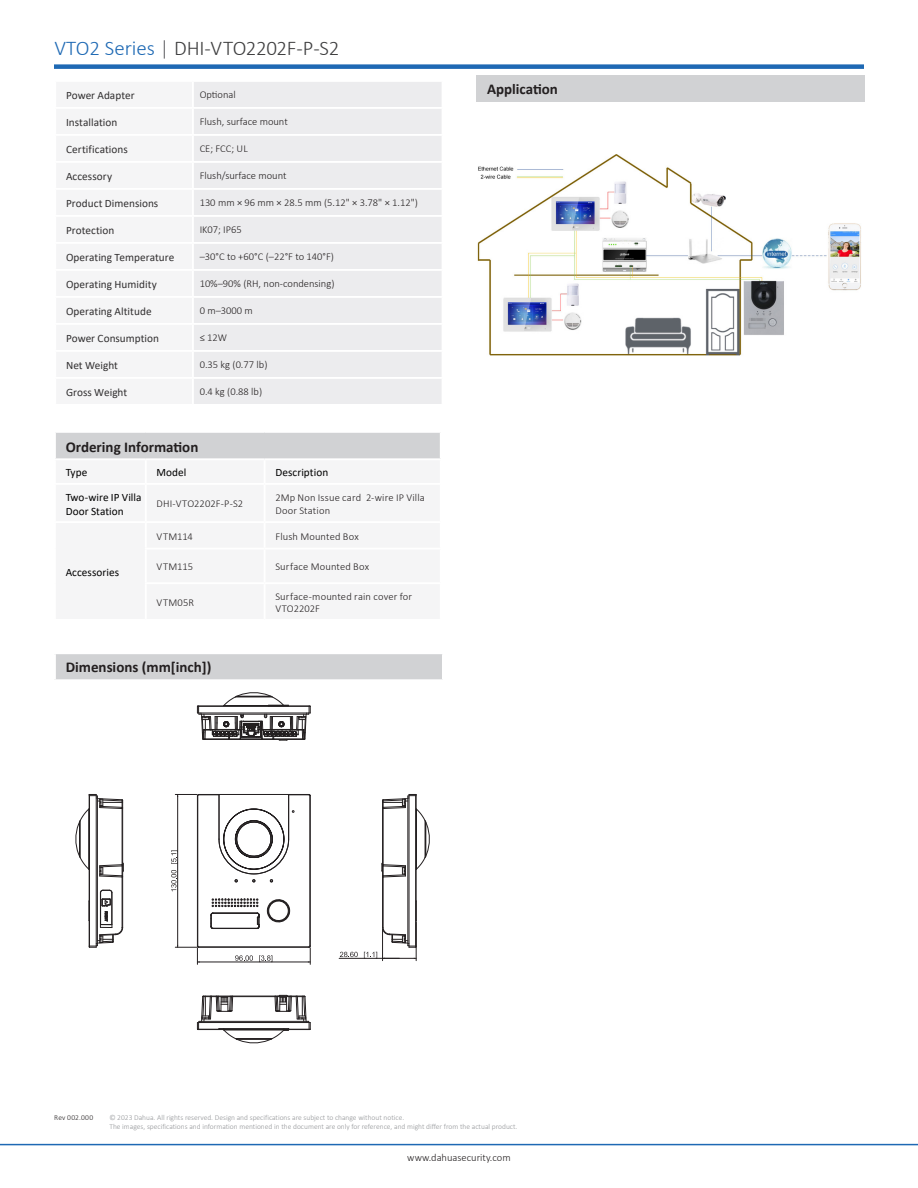
<style>
.page{position:relative;width:918px;height:1188px;background:#fff}
.page>*{position:absolute;margin:0;border:0;box-sizing:border-box;transform-origin:0 0}
.t1{font:300 21px "Calibri";letter-spacing:-.01em;color:#3e3e3f}
.t2{font:700 15px "Calibri";color:#231f20}
.表格分类{font:11.25px "Calibri";color:#312f30}
.表格内标题{font:11.25px/13.5px "Calibri";letter-spacing:.005em;color:#000}
.表格正文{font:300 10.5px/12.6px "Calibri";color:#231f20}
.t3{font:300 7.5px "Calibri";color:#939598}
.t4{font:300 7.5px "Calibri";letter-spacing:.035em;color:#231f20}
.s1{color:#1e69b4}
.s2{color:#636366}
</style>
<div class="page">
<div style="left:54px;top:64px;width:810px;height:5px;background:#1e69b4"></div>
<hr style="left:0;top:1144px;width:918px;height:1px;background:#1e69b4">
<div style="left:55px;top:432px;width:386px;height:27px;background:#d1d2d4"></div>
<hr style="left:54px;top:431px;width:92px;height:2px;background:#fff">
<hr style="left:54px;top:433px;width:2px;height:25px;background:#fff">
<hr style="left:146px;top:431px;width:119px;height:2px;background:#fff">
<hr style="left:265px;top:431px;width:177px;height:2px;background:#fff">
<hr style="left:440px;top:433px;width:2px;height:25px;background:#fff">
<hr style="left:54px;top:458px;width:92px;height:2px;background:#fff">
<hr style="left:146px;top:458px;width:119px;height:2px;background:#fff">
<hr style="left:265px;top:458px;width:177px;height:2px;background:#fff">
<div style="left:55px;top:653px;width:388px;height:27px;background:#d1d2d4"></div>
<hr style="left:54px;top:652px;width:390px;height:2px;background:#fff">
<hr style="left:54px;top:654px;width:2px;height:25px;background:#fff">
<hr style="left:442px;top:654px;width:2px;height:25px;background:#fff">
<hr style="left:54px;top:679px;width:390px;height:2px;background:#fff">
<svg style="left:235px;top:955px;width:18px;height:6px"></svg>
<svg style="left:259px;top:955px;width:13px;height:7px"></svg>
<hr style="left:197px;top:962px;width:113px;height:1px;background:#231f20">
<hr style="left:177px;top:794px;width:1px;height:153px;background:#231f20">
<svg style="left:340px;top:952px;width:18px;height:5px"></svg>
<hr style="left:416px;top:922px;width:1px;height:39px;background:#231f20">
<hr style="left:382px;top:929px;width:1px;height:32px;background:#231f20">
<hr style="left:339px;top:958px;width:60px;height:1px;background:#231f20">
<hr style="left:199px;top:947px;width:110px;height:1px;background:#231f20">
<hr style="left:197px;top:796px;width:1px;height:150px;background:#231f20">
<hr style="left:310px;top:796px;width:1px;height:150px;background:#231f20">
<hr style="left:89px;top:794px;width:1px;height:153px;background:#231f20">
<hr style="left:96px;top:794px;width:1px;height:153px;background:#231f20">
<hr style="left:97px;top:796px;width:1px;height:150px;background:#231f20">
<hr style="left:122px;top:800px;width:1px;height:128px;background:#231f20">
<svg style="left:175px;top:945px;width:25px;height:19px"></svg>
<svg style="left:308px;top:945px;width:3px;height:19px"></svg>
<svg style="left:364px;top:794px;width:66px;height:165px"></svg>
<svg style="left:197px;top:995px;width:114px;height:49px"></svg>
<svg style="left:89px;top:889px;width:34px;height:59px"></svg>
<svg style="left:75px;top:794px;width:49px;height:84px"></svg>
<svg style="left:171px;top:794px;width:140px;height:135px"></svg>
<svg style="left:197px;top:692px;width:114px;height:49px"></svg>
<div style="left:476px;top:75px;width:388px;height:27px;background:#d1d2d4"></div>
<img style="left:477px;top:154px;width:384px;height:202px">
<div style="left:194px;top:82px;width:248px;height:322px;background:#ececee"></div>
<hr style="left:193px;top:107px;width:250px;height:2px;background:#fff">
<hr style="left:193px;top:134px;width:250px;height:2px;background:#fff">
<hr style="left:193px;top:161px;width:250px;height:2px;background:#fff">
<hr style="left:193px;top:188px;width:250px;height:2px;background:#fff">
<hr style="left:193px;top:215px;width:250px;height:2px;background:#fff">
<hr style="left:193px;top:242px;width:250px;height:2px;background:#fff">
<hr style="left:193px;top:269px;width:250px;height:2px;background:#fff">
<hr style="left:193px;top:296px;width:250px;height:2px;background:#fff">
<hr style="left:193px;top:323px;width:250px;height:2px;background:#fff">
<hr style="left:193px;top:350px;width:250px;height:2px;background:#fff">
<hr style="left:193px;top:377px;width:250px;height:2px;background:#fff">
<p class="t1" style="left:55px;top:35px;width:286px"><span class="s1">VTO2 Series</span> <span class="s2">|</span> DHI-VTO2202F-P-S2</p>
<p class="表格分类" style="left:66px;top:87px;width:70px">Power Adapter</p>
<p class="表格正文" style="left:200px;top:88px;width:38px">Optional</p>
<p class="表格分类" style="left:66px;top:114px;width:53px">Installation</p>
<p class="表格正文" style="left:200px;top:115px;width:90px">Flush, surface mount</p>
<p class="表格分类" style="left:66px;top:141px;width:63px">Certifications</p>
<p class="表格正文" style="left:200px;top:142px;width:50px">CE; FCC; UL</p>
<p class="表格分类" style="left:66px;top:168px;width:48px">Accessory</p>
<p class="表格正文" style="left:200px;top:169px;width:88px">Flush/surface mount</p>
<p class="表格分类" style="left:66px;top:195px;width:94px">Product Dimensions</p>
<p class="表格正文" style="left:200px;top:196px;width:220px">130 mm × 96 mm × 28.5 mm (5.12" × 3.78" × 1.12")</p>
<p class="表格分类" style="left:66px;top:222px;width:50px">Protection</p>
<p class="表格正文" style="left:200px;top:223px;width:44px">IK07; IP65</p>
<p class="表格分类" style="left:66px;top:249px;width:110px">Operating Temperature</p>
<p class="表格正文" style="left:200px;top:250px;width:136px">–30°C to +60°C (–22°F to 140°F)</p>
<p class="表格分类" style="left:66px;top:276px;width:92px">Operating Humidity</p>
<p class="表格正文" style="left:200px;top:277px;width:136px">10%–90% (RH, non-condensing)</p>
<p class="表格分类" style="left:66px;top:303px;width:87px">Operating Altitude</p>
<p class="表格正文" style="left:200px;top:304px;width:55px">0 m–3000 m</p>
<p class="表格分类" style="left:66px;top:330px;width:95px">Power Consumption</p>
<p class="表格正文" style="left:200px;top:331px;width:29px">≤ 12W</p>
<p class="表格分类" style="left:66px;top:357px;width:54px">Net Weight</p>
<p class="表格正文" style="left:200px;top:358px;width:69px">0.35 kg (0.77 lb)</p>
<p class="表格分类" style="left:66px;top:384px;width:63px">Gross Weight</p>
<p class="表格正文" style="left:200px;top:385px;width:64px">0.4 kg (0.88 lb)</p>
<p class="t2" style="left:66px;top:436px;width:134px">Ordering Information</p>
<p class="表格内标题" style="left:66px;top:466px;width:23px">Type</p>
<p class="表格内标题" style="left:157px;top:466px;width:31px">Model</p>
<p class="表格内标题" style="left:275px;top:466px;width:54px">Description</p>
<p class="表格内标题" style="left:66px;top:490px;width:77px">Two-wire IP Villa<br>Door Station</p>
<p class="表格正文" style="left:157px;top:498px;width:88px">DHI-VTO2202F-P-S2</p>
<p class="表格正文" style="left:275px;top:491px;width:151px">2Mp Non Issue card 2-wire IP Villa<br>Door Station</p>
<p class="表格内标题" style="left:66px;top:565px;width:55px">Accessories</p>
<p class="表格正文" style="left:157px;top:530px;width:38px">VTM114</p>
<p class="表格正文" style="left:275px;top:530px;width:85px">Flush Mounted Box</p>
<p class="表格正文" style="left:157px;top:561px;width:38px">VTM115</p>
<p class="表格正文" style="left:275px;top:561px;width:95px">Surface Mounted Box</p>
<p class="表格正文" style="left:157px;top:596px;width:39px">VTM05R</p>
<p class="表格正文" style="left:275px;top:590px;width:138px">Surface-mounted rain cover for<br>VTO2202F</p>
<p class="t2" style="left:66px;top:657px;width:147px">Dimensions (mm[inch])</p>
<p class="t2" style="left:487px;top:78px;width:72px">Application</p>
<p class="t4" style="left:54px;top:1113px;width:40px">Rev 002.000</p>
<p class="t3" style="left:109px;top:1113px;width:296px">© 2023 Dahua. All rights reserved. Design and specifications are subject to change without notice.</p>
<p class="t3" style="left:109px;top:1122px;width:410px">The images, specifications and information mentioned in the document are only for reference, and might differ from the actual product.</p>
<p class="表格正文" style="left:407px;top:1151px;width:105px">www.dahuasecurity.com</p>
</div>
